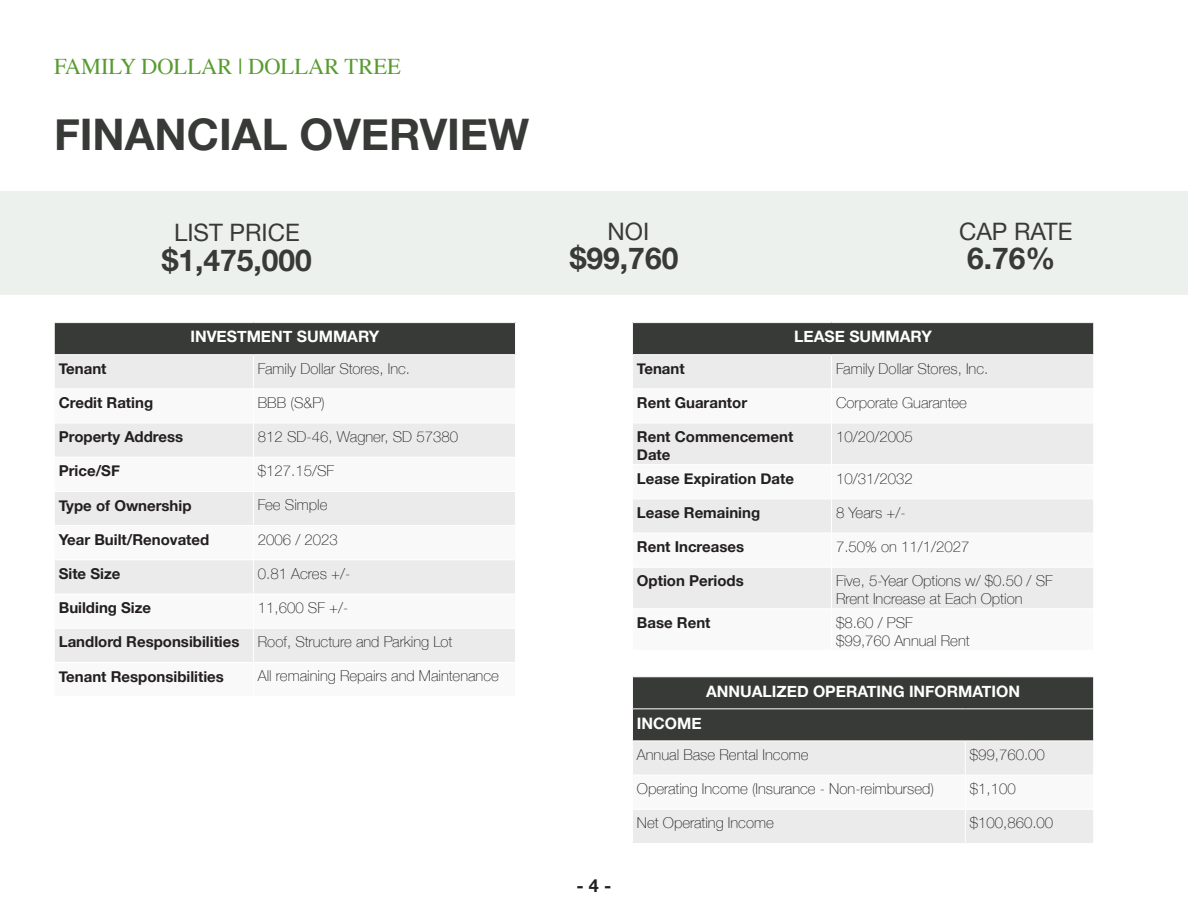
<style>
.page{position:relative;width:1188px;height:918px;background:#fff}
.page>*{position:absolute;margin:0;border:0;box-sizing:border-box;transform-origin:0 0}
.t1{font:700 43.5px "Helvetica Neue";color:#373a36}
.t2{font:700 30px "Helvetica Neue";color:#373a36}
.t3{font:24px "Helvetica Neue";color:#373a36}
.t4{font:22.5px "Times";color:#589b31}
.t5{font:700 18px "Helvetica Neue";color:#231f20}
.t6{font:700 15.75px "Helvetica Neue";color:#fff}
.t7{font:100 15px/18px "Helvetica Neue";color:#231f20}
.t8{font:700 15px/18px "Helvetica Neue";color:#231f20}
</style>
<div class="page">
<div style="left:54px;top:323px;width:462px;height:32px;background:#373a36"></div>
<div style="left:55px;top:355px;width:460px;height:33px;background:#ebebeb"></div>
<svg style="left:55px;top:424px;width:460px;height:238px;fill:#ebebeb"></svg>
<hr style="left:253px;top:355px;width:1px;height:34px;background:#fff">
<hr style="left:253px;top:423px;width:1px;height:34px;background:#fff">
<hr style="left:54px;top:457px;width:199px;height:1px;background:#fff">
<hr style="left:253px;top:457px;width:263px;height:1px;background:#fff">
<hr style="left:253px;top:458px;width:1px;height:33px;background:#fff">
<hr style="left:54px;top:491px;width:199px;height:1px;background:#fff">
<hr style="left:253px;top:491px;width:263px;height:1px;background:#fff">
<hr style="left:253px;top:492px;width:1px;height:33px;background:#fff">
<hr style="left:54px;top:525px;width:199px;height:1px;background:#fff">
<hr style="left:253px;top:525px;width:263px;height:1px;background:#fff">
<hr style="left:253px;top:526px;width:1px;height:34px;background:#fff">
<hr style="left:54px;top:560px;width:199px;height:1px;background:#fff">
<hr style="left:253px;top:560px;width:263px;height:1px;background:#fff">
<hr style="left:253px;top:560px;width:1px;height:34px;background:#fff">
<hr style="left:54px;top:594px;width:199px;height:1px;background:#fff">
<hr style="left:253px;top:594px;width:263px;height:1px;background:#fff">
<hr style="left:253px;top:594px;width:1px;height:34px;background:#fff">
<hr style="left:54px;top:628px;width:199px;height:1px;background:#fff">
<hr style="left:253px;top:628px;width:263px;height:1px;background:#fff">
<hr style="left:253px;top:628px;width:1px;height:34px;background:#fff">
<hr style="left:54px;top:323px;width:1px;height:31px;background:#fff">
<hr style="left:515px;top:323px;width:1px;height:31px;background:#fff">
<hr style="left:54px;top:354px;width:199px;height:1px;background:#fff">
<hr style="left:253px;top:354px;width:263px;height:1px;background:#fff">
<div style="left:0;top:191px;width:1188px;height:104px;background:#edf1ee"></div>
<div style="left:632px;top:323px;width:462px;height:32px;background:#373a36"></div>
<div style="left:633px;top:355px;width:460px;height:33px;background:#ebebeb"></div>
<svg style="left:633px;top:424px;width:460px;height:184px;fill:#ebebeb"></svg>
<hr style="left:831px;top:355px;width:1px;height:34px;background:#fff">
<hr style="left:831px;top:423px;width:1px;height:41px;background:#fff">
<hr style="left:632px;top:464px;width:200px;height:1px;background:#fff">
<hr style="left:832px;top:464px;width:262px;height:1px;background:#fff">
<hr style="left:831px;top:465px;width:1px;height:34px;background:#fff">
<hr style="left:632px;top:499px;width:200px;height:1px;background:#fff">
<hr style="left:832px;top:499px;width:262px;height:1px;background:#fff">
<hr style="left:831px;top:499px;width:1px;height:34px;background:#fff">
<hr style="left:632px;top:533px;width:200px;height:1px;background:#fff">
<hr style="left:832px;top:533px;width:262px;height:1px;background:#fff">
<hr style="left:831px;top:533px;width:1px;height:34px;background:#fff">
<hr style="left:632px;top:567px;width:200px;height:1px;background:#fff">
<hr style="left:832px;top:567px;width:262px;height:1px;background:#fff">
<hr style="left:831px;top:568px;width:1px;height:40px;background:#fff">
<hr style="left:632px;top:323px;width:1px;height:31px;background:#fff">
<hr style="left:1093px;top:323px;width:1px;height:31px;background:#fff">
<hr style="left:632px;top:354px;width:200px;height:1px;background:#fff">
<hr style="left:832px;top:354px;width:262px;height:1px;background:#fff">
<div style="left:633px;top:678px;width:460px;height:63px;background:#373a36"></div>
<div style="left:633px;top:742px;width:460px;height:101px;background:#ebebeb"></div>
<svg style="left:633px;top:776px;width:460px;height:33px"></svg>
<hr style="left:965px;top:741px;width:1px;height:34px;background:#fff">
<hr style="left:632px;top:775px;width:333px;height:1px;background:#fff">
<hr style="left:965px;top:775px;width:129px;height:1px;background:#fff">
<hr style="left:965px;top:775px;width:1px;height:34px;background:#fff">
<hr style="left:632px;top:809px;width:333px;height:1px;background:#fff">
<hr style="left:965px;top:809px;width:129px;height:1px;background:#fff">
<hr style="left:965px;top:810px;width:1px;height:33px;background:#fff">
<hr style="left:632px;top:709px;width:333px;height:1px;background:#fff">
<hr style="left:965px;top:709px;width:129px;height:1px;background:#fff">
<h3 class="t4" style="left:54px;top:46px;width:348px">FAMILY DOLLAR | DOLLAR TREE</h3>
<p class="t1" style="left:54px;top:100px;width:477px">FINANCIAL OVERVIEW</p>
<p class="t3" style="left:174px;top:216px;width:127px">LIST PRICE</p>
<p class="t2" style="left:162px;top:237px;width:152px">$1,475,000</p>
<p class="t6" style="left:190px;top:324px;width:190px">INVESTMENT SUMMARY</p>
<p class="t8" style="left:59px;top:360px;width:49px">Tenant</p>
<p class="t7" style="left:258px;top:359px;width:154px">Family Dollar Stores, Inc.</p>
<p class="t8" style="left:59px;top:394px;width:96px">Credit Rating</p>
<p class="t7" style="left:258px;top:393px;width:68px">BBB (S&amp;P)</p>
<p class="t8" style="left:59px;top:428px;width:126px">Property Address</p>
<p class="t7" style="left:258px;top:427px;width:202px">812 SD-46, Wagner, SD 57380</p>
<p class="t8" style="left:59px;top:462px;width:63px">Price/SF</p>
<p class="t7" style="left:258px;top:461px;width:78px">$127.15/SF</p>
<p class="t8" style="left:59px;top:497px;width:134px">Type of Ownership</p>
<p class="t7" style="left:258px;top:495px;width:71px">Fee Simple</p>
<p class="t8" style="left:59px;top:531px;width:152px">Year Built/Renovated</p>
<p class="t7" style="left:258px;top:530px;width:82px">2006 / 2023</p>
<p class="t8" style="left:59px;top:565px;width:63px">Site Size</p>
<p class="t7" style="left:258px;top:564px;width:94px">0.81 Acres +/-</p>
<p class="t8" style="left:59px;top:599px;width:94px">Building Size</p>
<p class="t7" style="left:258px;top:598px;width:92px">11,600 SF +/-</p>
<p class="t8" style="left:59px;top:633px;width:182px">Landlord Responsibilities</p>
<p class="t7" style="left:258px;top:632px;width:196px">Roof, Structure and Parking Lot</p>
<p class="t8" style="left:59px;top:668px;width:167px">Tenant Responsibilities</p>
<p class="t7" style="left:258px;top:666px;width:243px">All remaining Repairs and Maintenance</p>
<p class="t3" style="left:608px;top:214px;width:43px">NOI</p>
<p class="t2" style="left:570px;top:235px;width:110px">$99,760</p>
<p class="t6" style="left:794px;top:324px;width:139px">LEASE SUMMARY</p>
<p class="t3" style="left:959px;top:214px;width:115px">CAP RATE</p>
<p class="t2" style="left:967px;top:235px;width:90px">6.76%</p>
<p class="t5" style="left:577px;top:872px;width:36px">- 4 -</p>
<p class="t8" style="left:637px;top:360px;width:49px">Tenant</p>
<p class="t7" style="left:836px;top:359px;width:154px">Family Dollar Stores, Inc.</p>
<p class="t8" style="left:637px;top:394px;width:112px">Rent Guarantor</p>
<p class="t7" style="left:836px;top:393px;width:132px">Corporate Guarantee</p>
<p class="t8" style="left:637px;top:428px;width:158px">Rent Commencement<br>Date</p>
<p class="t7" style="left:836px;top:427px;width:78px">10/20/2005</p>
<p class="t8" style="left:637px;top:470px;width:159px">Lease Expiration Date</p>
<p class="t7" style="left:836px;top:469px;width:78px">10/31/2032</p>
<p class="t8" style="left:637px;top:504px;width:125px">Lease Remaining</p>
<p class="t7" style="left:836px;top:503px;width:71px">8 Years +/-</p>
<p class="t8" style="left:637px;top:538px;width:109px">Rent Increases</p>
<p class="t7" style="left:836px;top:537px;width:135px">7.50% on 11/1/2027</p>
<p class="t8" style="left:637px;top:572px;width:108px">Option Periods</p>
<p class="t7" style="left:836px;top:571px;width:218px">Five, 5-Year Options w/ $0.50 / SF<br>Rrent Increase at Each Option</p>
<p class="t8" style="left:637px;top:614px;width:75px">Base Rent</p>
<p class="t7" style="left:836px;top:613px;width:78px">$8.60 / PSF</p>
<p class="t7" style="left:836px;top:631px;width:135px">$99,760 Annual Rent</p>
<p class="t6" style="left:706px;top:679px;width:316px">ANNUALIZED OPERATING INFORMATION</p>
<p class="t6" style="left:637px;top:711px;width:66px">INCOME</p>
<p class="t7" style="left:637px;top:745px;width:173px">Annual Base Rental Income</p>
<p class="t7" style="left:970px;top:745px;width:77px">$99,760.00</p>
<p class="t7" style="left:637px;top:779px;width:299px">Operating Income (Insurance - Non-reimbursed)</p>
<p class="t7" style="left:970px;top:779px;width:47px">$1,100</p>
<p class="t7" style="left:637px;top:813px;width:138px">Net Operating Income</p>
<p class="t7" style="left:970px;top:813px;width:85px">$100,860.00</p>
</div>
